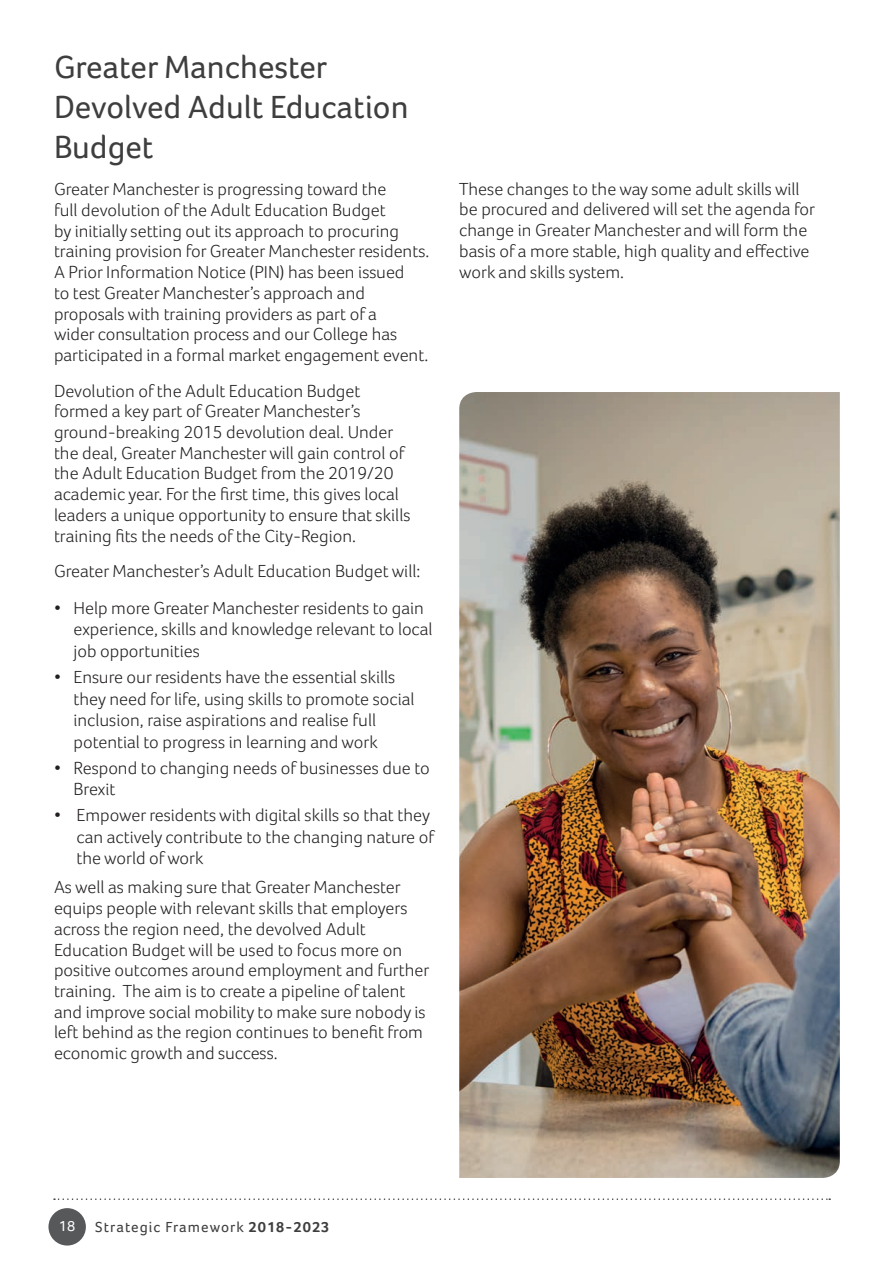
<style>
.page{position:relative;width:893px;height:1263px;background:#fff}
.page>*{position:absolute;margin:0;border:0;box-sizing:border-box;transform-origin:0 0}
.t1{font:33px/39.6px "Foco";color:#3e3e3f}
.t2{font:300 18px/20.7px "Foco";color:#231f20}
.t3{font:15px "Foco";letter-spacing:.07em;color:#3e3e3f}
.t4{font:15px "Foco";color:#fff}
.s1{font-weight:700}
</style>
<div class="page">
<img style="left:459px;top:392px;width:381px;height:786px">
<div style="left:48px;top:1208px;width:38px;height:37px;background:#57585a;border-radius:50%"></div>
<svg style="left:54px;top:1198px;width:776px;height:2px"></svg>
<h1 class="t1" style="left:54px;top:47px;width:356px">Greater Manchester<br>Devolved Adult Education<br>Budget</h1>
<p class="t2" style="left:54px;top:179px;width:377px">Greater Manchester is progressing toward the<br>full devolution of the Adult Education Budget<br>by initially setting out its approach to procuring training provision for Greater Manchester residents.<br>A Prior Information Notice (PIN) has been issued<br>to test Greater Manchester’s approach and proposals with training providers as part of a<br>wider consultation process and our College has participated in a formal market engagement event.</p>
<p class="t2" style="left:54px;top:380px;width:358px">Devolution of the Adult Education Budget formed a key part of Greater Manchester’s ground-breaking 2015 devolution deal. Under the deal, Greater Manchester will gain control of the Adult Education Budget from the 2019/20 academic year. For the first time, this gives local leaders a unique opportunity to ensure that skills training fits the needs of the City-Region.</p>
<p class="t2" style="left:54px;top:561px;width:368px">Greater Manchester’s Adult Education Budget will:</p>
<p class="t2" style="left:73px;top:597px;width:361px;line-height:21.6px;text-indent:-19px">• Help more Greater Manchester residents to gain experience, skills and knowledge relevant to local job opportunities</p>
<p class="t2" style="left:73px;top:666px;width:342px;line-height:21.6px;text-indent:-19px">• Ensure our residents have the essential skills they need for life, using skills to promote social inclusion, raise aspirations and realise full potential to progress in learning and work</p>
<p class="t2" style="left:73px;top:757px;width:358px;line-height:21.6px;text-indent:-19px">• Respond to changing needs of businesses due to<br>Brexit</p>
<p class="t2" style="left:76px;top:804px;width:359px;line-height:21.6px;text-indent:-22px">• Empower residents with digital skills so that they can actively contribute to the changing nature of the world of work</p>
<p class="t2" style="left:54px;top:877px;width:377px">As well as making sure that Greater Manchester equips people with relevant skills that employers across the region need, the devolved Adult Education Budget will be used to focus more on positive outcomes around employment and further training. The aim is to create a pipeline of talent and improve social mobility to make sure nobody is left behind as the region continues to benefit from economic growth and success.</p>
<p class="t2" style="left:459px;top:178px;width:357px">These changes to the way some adult skills will be procured and delivered will set the agenda for change in Greater Manchester and will form the basis of a more stable, high quality and effective work and skills system.</p>
<p class="t4" style="left:59px;top:1217px;width:18px">18</p>
<p class="t3" style="left:95px;top:1218px;width:236px">Strategic Framework <span class="s1">2018-2023</span></p>
</div>
